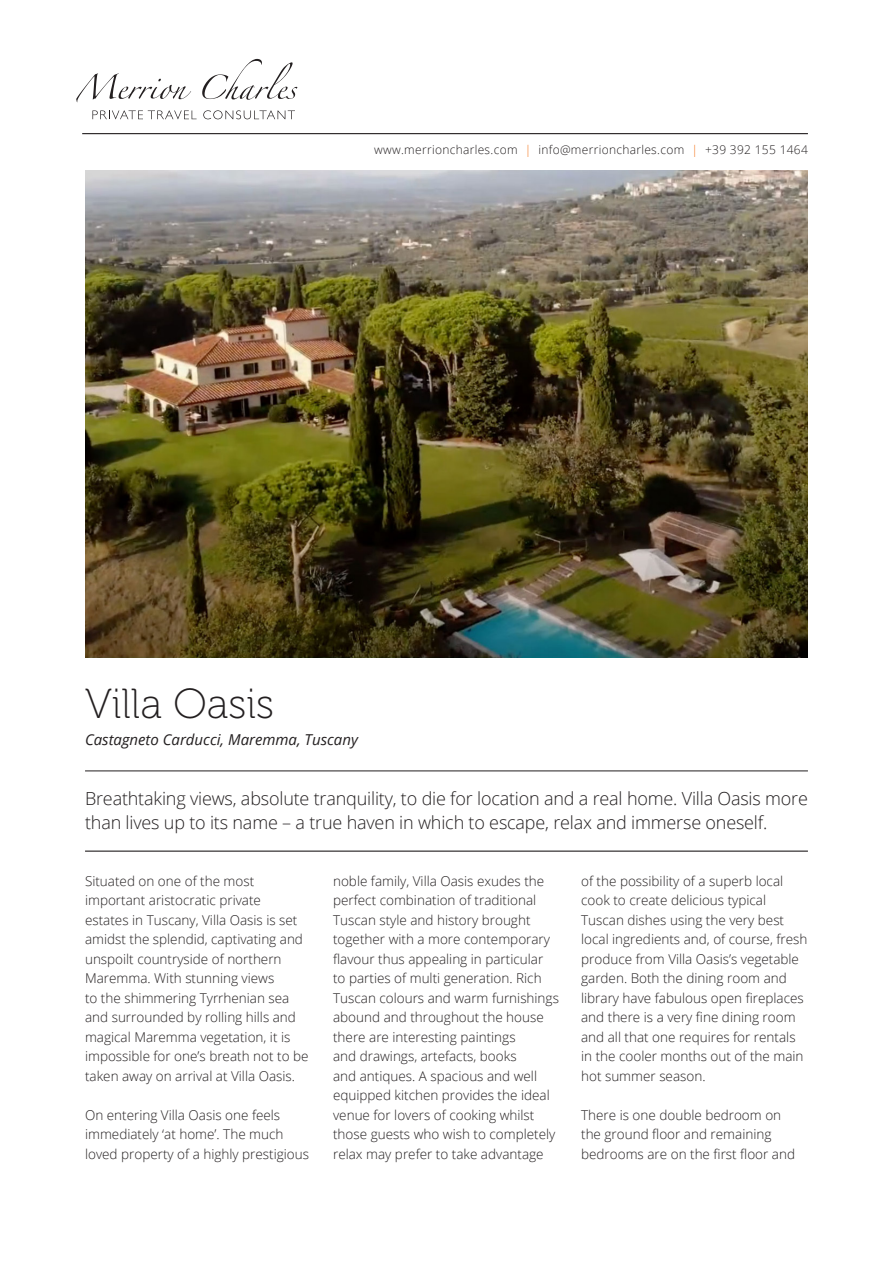
<style>
.page{position:relative;width:893px;height:1263px;background:#fff}
.page>*{position:absolute;margin:0;border:0;box-sizing:border-box;transform-origin:0 0}
.Title_Horizontal{font:42px "Museo 100";color:#231f20}
.Big_Paragraph_rules{font:300 18px/24px "Open Sans";letter-spacing:-.01em;color:#231f20}
.Location{font:italic 15px "Open Sans";color:#231f20}
.Body_Copy{font:300 13.5px/19.5px "Open Sans";color:#231f20}
.t1{font:300 12px "Open Sans";letter-spacing:.025em;color:#231f20}
.s1{color:#f47921}
</style>
<div class="page">
<svg style="left:76px;top:73px;width:115px;height:29px"></svg>
<svg style="left:202px;top:59px;width:95px;height:41px"></svg>
<svg style="left:92px;top:110px;width:105px;height:9px"></svg>
<svg style="left:203px;top:110px;width:92px;height:9px"></svg>
<hr style="left:82px;top:133px;width:726px;height:1px;background:#231f20">
<hr style="left:85px;top:770px;width:723px;height:1px;background:#231f20">
<hr style="left:85px;top:850px;width:723px;height:2px;background:#231f20">
<img style="left:85px;top:170px;width:723px;height:487px">
<p class="t1" style="left:374px;top:141px;width:435px">www.merrioncharles.com <span class="s1">|</span> info@merrioncharles.com <span class="s1">|</span> +39 392 155 1464</p>
<p class="Title_Horizontal" style="left:85px;top:681px;width:191px">Villa Oasis</p>
<p class="Location" style="left:85px;top:729px;width:274px">Castagneto Carducci, Maremma, Tuscany</p>
<p class="Big_Paragraph_rules" style="left:85px;top:786px;width:724px">Breathtaking views, absolute tranquility, to die for location and a real home. Villa Oasis more than lives up to its name – a true haven in which to escape, relax and immerse oneself.</p>
<p class="Body_Copy" style="left:85px;top:871px;width:225px">Situated on one of the most important aristocratic private<br>estates in Tuscany, Villa Oasis is set amidst the splendid, captivating and unspoilt countryside of northern Maremma. With stunning views<br>to the shimmering Tyrrhenian sea and surrounded by rolling hills and magical Maremma vegetation, it is impossible for one’s breath not to be taken away on arrival at Villa Oasis.</p>
<p class="Body_Copy" style="left:85px;top:1105px;width:226px">On entering Villa Oasis one feels immediately ‘at home’. The much loved property of a highly prestigious</p>
<p class="Body_Copy" style="left:333px;top:871px;width:227px">noble family, Villa Oasis exudes the perfect combination of traditional Tuscan style and history brought together with a more contemporary flavour thus appealing in particular to parties of multi generation. Rich Tuscan colours and warm furnishings abound and throughout the house there are interesting paintings<br>and drawings, artefacts, books<br>and antiques. A spacious and well equipped kitchen provides the ideal venue for lovers of cooking whilst those guests who wish to completely relax may prefer to take advantage</p>
<p class="Body_Copy" style="left:581px;top:871px;width:228px">of the possibility of a superb local cook to create delicious typical Tuscan dishes using the very best local ingredients and, of course, fresh produce from Villa Oasis’s vegetable garden. Both the dining room and library have fabulous open fireplaces and there is a very fine dining room and all that one requires for rentals in the cooler months out of the main hot summer season.</p>
<p class="Body_Copy" style="left:581px;top:1105px;width:215px">There is one double bedroom on the ground floor and remaining bedrooms are on the first floor and</p>
</div>
